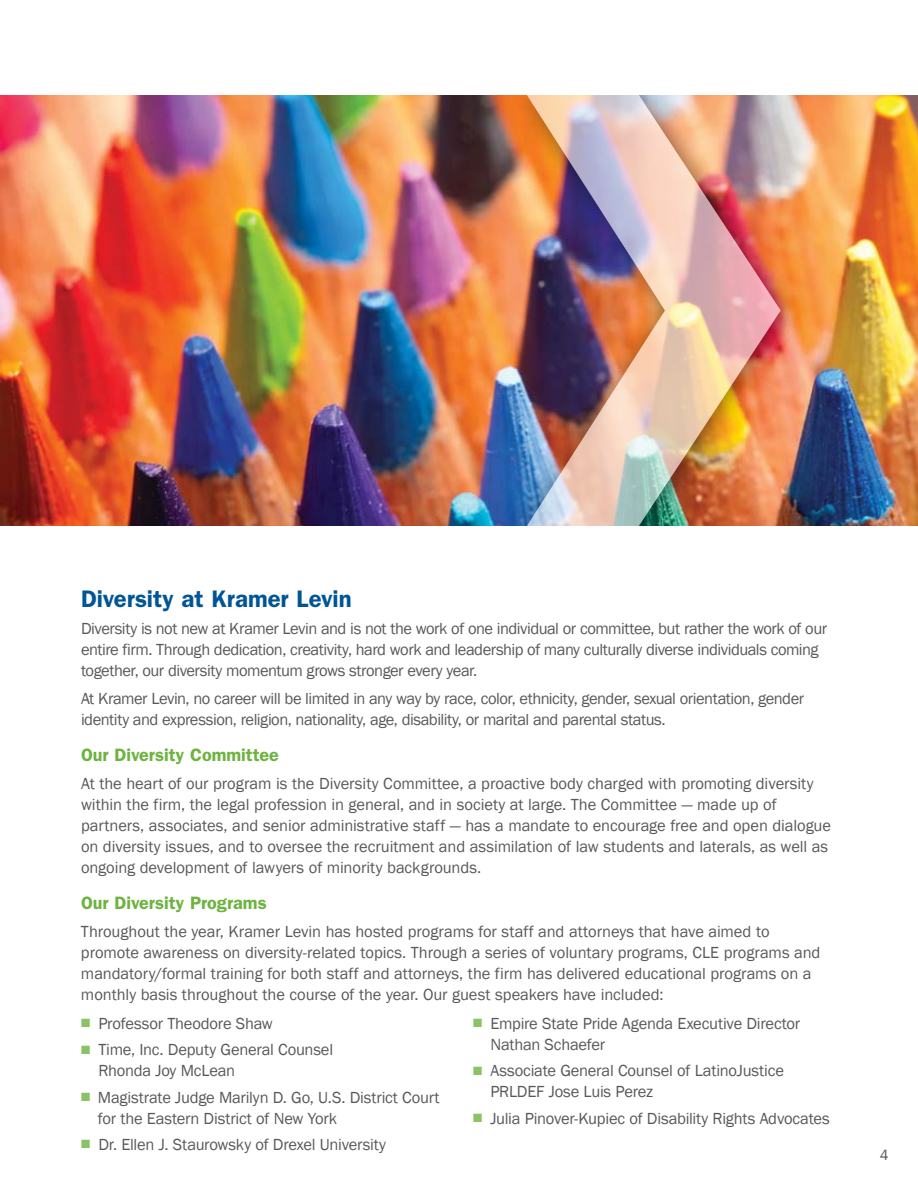
<style>
.page{position:relative;width:918px;height:1188px;background:#fff}
.page>*{position:absolute;margin:0;border:0;box-sizing:border-box;transform-origin:0 0}
.t1{font:600 24px "Franklin Gothic";letter-spacing:-.005em;color:#005596}
.t2{font:600 18px "Franklin Gothic";color:#6cb33f}
.t3{font:16.5px/21px "Franklin Gothic";letter-spacing:-.01em;color:#58595b}
.t4{font:16.5px/21px "Franklin Gothic";letter-spacing:-.03em;color:#58595b}
.t5{font:15px "Franklin Gothic";color:#58595b}
.s1{color:#8ac265}
</style>
<div class="page">
<img style="left:0;top:95px;width:918px;height:431px">
<div style="left:509px;top:73px;width:294px;height:478px;background:#000;opacity:.75"></div>
<img style="left:527px;top:95px;width:254px;height:431px">
<div style="left:0;top:0;width:918px;height:94px;background:#fff"></div>
<div style="left:0;top:526px;width:918px;height:108px;background:#fff"></div>
<h1 class="t1" style="left:81px;top:584px;width:272px">Diversity at Kramer Levin</h1>
<p class="t4" style="left:81px;top:619px;width:748px">Diversity is not new at Kramer Levin and is not the work of one individual or committee, but rather the work of our entire firm. Through dedication, creativity, hard work and leadership of many culturally diverse individuals coming together, our diversity momentum grows stronger every year.</p>
<p class="t4" style="left:81px;top:689px;width:725px">At Kramer Levin, no career will be limited in any way by race, color, ethnicity, gender, sexual orientation, gender identity and expression, religion, nationality, age, disability, or marital and parental status.</p>
<p class="t2" style="left:81px;top:744px;width:199px">Our Diversity Committee</p>
<p class="t3" style="left:81px;top:773px;width:751px">At the heart of our program is the Diversity Committee, a proactive body charged with promoting diversity within the firm, the legal profession in general, and in society at large. The Committee — made up of partners, associates, and senior administrative staff — has a mandate to encourage free and open dialogue on diversity issues, and to oversee the recruitment and assimilation of law students and laterals, as well as ongoing development of lawyers of minority backgrounds.</p>
<p class="t2" style="left:81px;top:892px;width:187px">Our Diversity Programs</p>
<p class="t3" style="left:81px;top:921px;width:741px">Throughout the year, Kramer Levin has hosted programs for staff and attorneys that have aimed to promote awareness on diversity-related topics. Through a series of voluntary programs, CLE programs and mandatory/formal training for both staff and attorneys, the firm has delivered educational programs on a monthly basis throughout the course of the year. Our guest speakers have included:</p>
<p class="t3" style="left:81px;top:1013px;width:193px"><span class="s1">■</span> Professor Theodore Shaw</p>
<p class="t3" style="left:98px;top:1040px;width:236px;text-indent:-17px"><span class="s1">■</span> Time, Inc. Deputy General Counsel<br>Rhonda Joy McLean</p>
<p class="t3" style="left:98px;top:1087px;width:343px;text-indent:-17px"><span class="s1">■</span> Magistrate Judge Marilyn D. Go, U.S. District Court for the Eastern District of New York</p>
<p class="t3" style="left:81px;top:1134px;width:306px"><span class="s1">■</span> Dr. Ellen J. Staurowsky of Drexel University</p>
<p class="t3" style="left:490px;top:1013px;width:312px;text-indent:-17px"><span class="s1">■</span> Empire State Pride Agenda Executive Director<br>Nathan Schaefer</p>
<p class="t3" style="left:490px;top:1061px;width:295px;text-indent:-17px"><span class="s1">■</span> Associate General Counsel of LatinoJustice<br>PRLDEF Jose Luis Perez</p>
<p class="t3" style="left:473px;top:1108px;width:358px"><span class="s1">■</span> Julia Pinover-Kupiec of Disability Rights Advocates</p>
<p class="t5" style="left:880px;top:1145px;width:10px">4</p>
</div>
